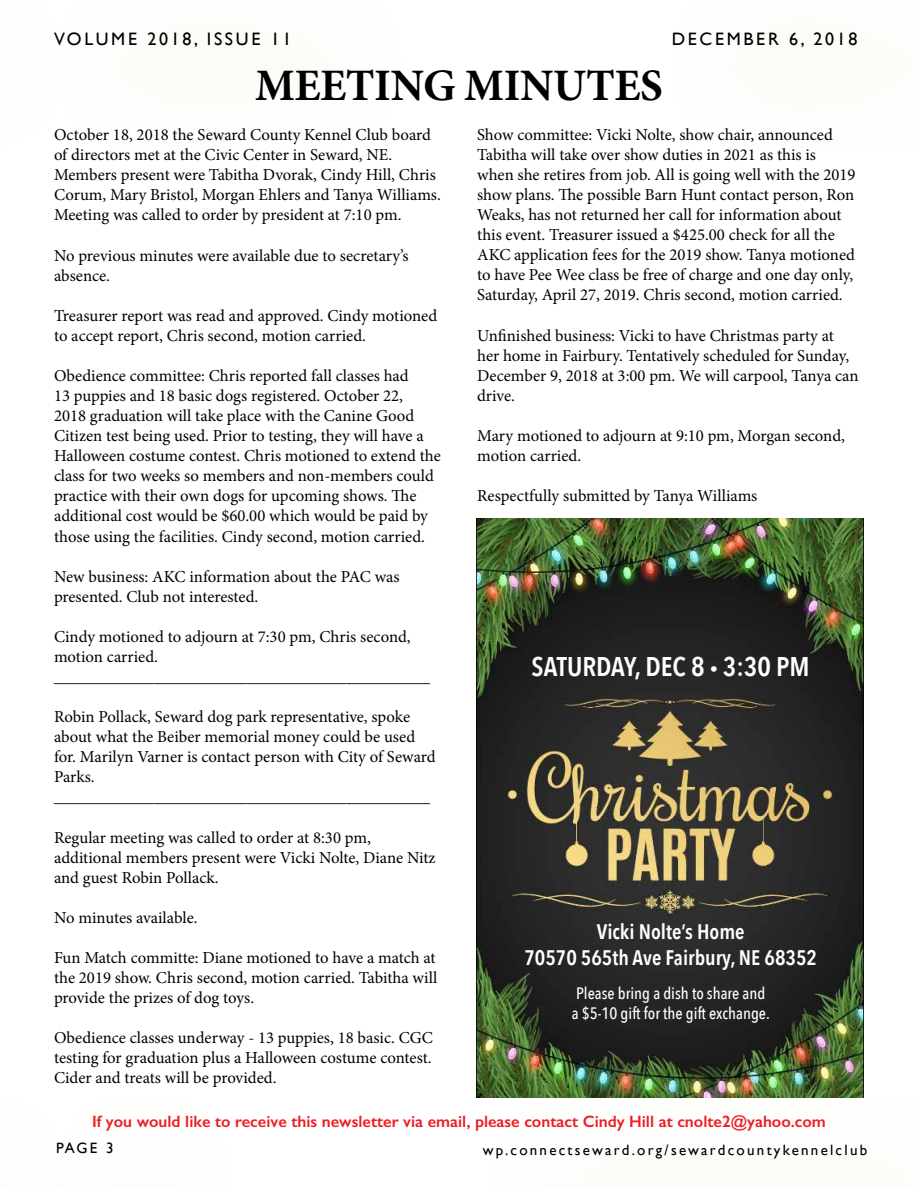
<style>
.page{position:relative;width:918px;height:1188px;background:#fff}
.page>*{position:absolute;margin:0;border:0;box-sizing:border-box;transform-origin:0 0}
.t1{font:700 45px "Minion Pro";letter-spacing:-.01em;color:#000}
.t2{font:600 27px "Avenir Next Condensed";color:#fff}
.t3{font:600 21px/25.2px "Avenir Next Condensed";color:#fff;text-align:center}
.t4{font:18px "Gill Sans";letter-spacing:.15em;color:#000}
.t5{font:16.65px/20.1px "Minion Pro";color:#000}
.t6{font:600 16.5px "Gill Sans";color:#ed1d24}
.t7{font:500 16.5px/19.8px "Avenir Next Condensed";color:#fff}
.t8{font:15px "Gill Sans";letter-spacing:.15em;color:#000}
.s1{font-family:"Myriad Pro";font-weight:400}
</style>
<div class="page">
<div style="left:487px;top:1094px;width:431px;height:94px;background:#fefdfb"></div>
<img style="left:477px;top:519px;width:387px;height:579px">
<p class="t4" style="left:54px;top:28px;width:239px">VOLUME 2018, ISSUE 11</p>
<p class="t4" style="left:672px;top:28px;width:187px">DECEMBER 6, 2018</p>
<h1 class="t1" style="left:255px;top:54px;width:409px">MEETING MINUTES</h1>
<p class="t5" style="left:477px;top:125px;width:380px">Show committee: Vicki Nolte, show chair, announced Tabitha will take over show duties in 2021 as this is when she retires from job. All is going well with the 2019 show plans. The possible Barn Hunt contact person, Ron Weaks, has not returned her call for information about this event. Treasurer issued a $425.00 check for all the AKC application fees for the 2019 show. Tanya motioned to have Pee Wee class be free of charge and one day only, Saturday, April 27, 2019. Chris second, motion carried.</p>
<p class="t5" style="left:477px;top:325px;width:383px">Unfinished business: Vicki to have Christmas party at her home in Fairbury. Tentatively scheduled for Sunday, December 9, 2018 at 3:00 pm. We will carpool, Tanya can drive.</p>
<p class="t5" style="left:477px;top:426px;width:369px">Mary motioned to adjourn at 9:10 pm, Morgan second, motion carried.</p>
<p class="t5" style="left:477px;top:486px;width:282px">Respectfully submitted by Tanya Williams</p>
<p class="t5" style="left:54px;top:125px;width:388px">October 18, 2018 the Seward County Kennel Club board of directors met at the Civic Center in Seward, NE.<br>Members present were Tabitha Dvorak, Cindy Hill, Chris Corum, Mary Bristol, Morgan Ehlers and Tanya Williams.<br>Meeting was called to order by president at 7:10 pm.</p>
<p class="t5" style="left:54px;top:245px;width:356px">No previous minutes were available due to secretary’s absence.</p>
<p class="t5" style="left:54px;top:305px;width:385px">Treasurer report was read and approved. Cindy motioned to accept report, Chris second, motion carried.</p>
<p class="t5" style="left:54px;top:366px;width:388px">Obedience committee: Chris reported fall classes had<br>13 puppies and 18 basic dogs registered. October 22,<br>2018 graduation will take place with the Canine Good Citizen test being used. Prior to testing, they will have a Halloween costume contest. Chris motioned to extend the class for two weeks so members and non-members could practice with their own dogs for upcoming shows. The additional cost would be $60.00 which would be paid by those using the facilities. Cindy second, motion carried.</p>
<p class="t5" style="left:54px;top:566px;width:347px">New business: AKC information about the PAC was presented. Club not interested.</p>
<p class="t5" style="left:54px;top:627px;width:378px">Cindy motioned to adjourn at 7:30 pm, Chris second, motion carried. _____________________________________________</p>
<p class="t5" style="left:54px;top:707px;width:383px">Robin Pollack, Seward dog park representative, spoke about what the Beiber memorial money could be used for. Marilyn Varner is contact person with City of Seward Parks. _____________________________________________</p>
<p class="t5" style="left:54px;top:827px;width:383px">Regular meeting was called to order at 8:30 pm, additional members present were Vicki Nolte, Diane Nitz and guest Robin Pollack.</p>
<p class="t5" style="left:54px;top:908px;width:145px">No minutes available.</p>
<p class="t5" style="left:54px;top:948px;width:385px;text-align:justify">Fun Match committe: Diane motioned to have a match at the 2019 show. Chris second, motion carried. Tabitha will provide the prizes of dog toys.</p>
<p class="t5" style="left:54px;top:1028px;width:381px;text-align:justify">Obedience classes underway - 13 puppies, 18 basic. CGC testing for graduation plus a Halloween costume contest.<br>Cider and treats will be provided.</p>
<h2 class="t2" style="left:532px;top:643px;width:280px">SATURDAY, DEC 8 <span class="s1">•</span> 3:30 PM</h2>
<p class="t3" style="left:524px;top:919px;width:294px">Vicki Nolte’s Home<br>70570 565th Ave Fairbury, NE 68352</p>
<p class="t7" style="left:572px;top:983px;width:200px">Please bring a dish to share and a $5-10 gift for the gift exchange.</p>
<p class="t6" style="left:92px;top:1111px;width:735px">If you would like to receive this newsletter via email, please contact Cindy Hill at cnolte2@yahoo.com</p>
<p class="t8" style="left:56px;top:1139px;width:59px">PAGE 3</p>
<p class="t8" style="left:483px;top:1141px;width:386px">wp.connectseward.org/sewardcountykennelclub</p>
</div>
